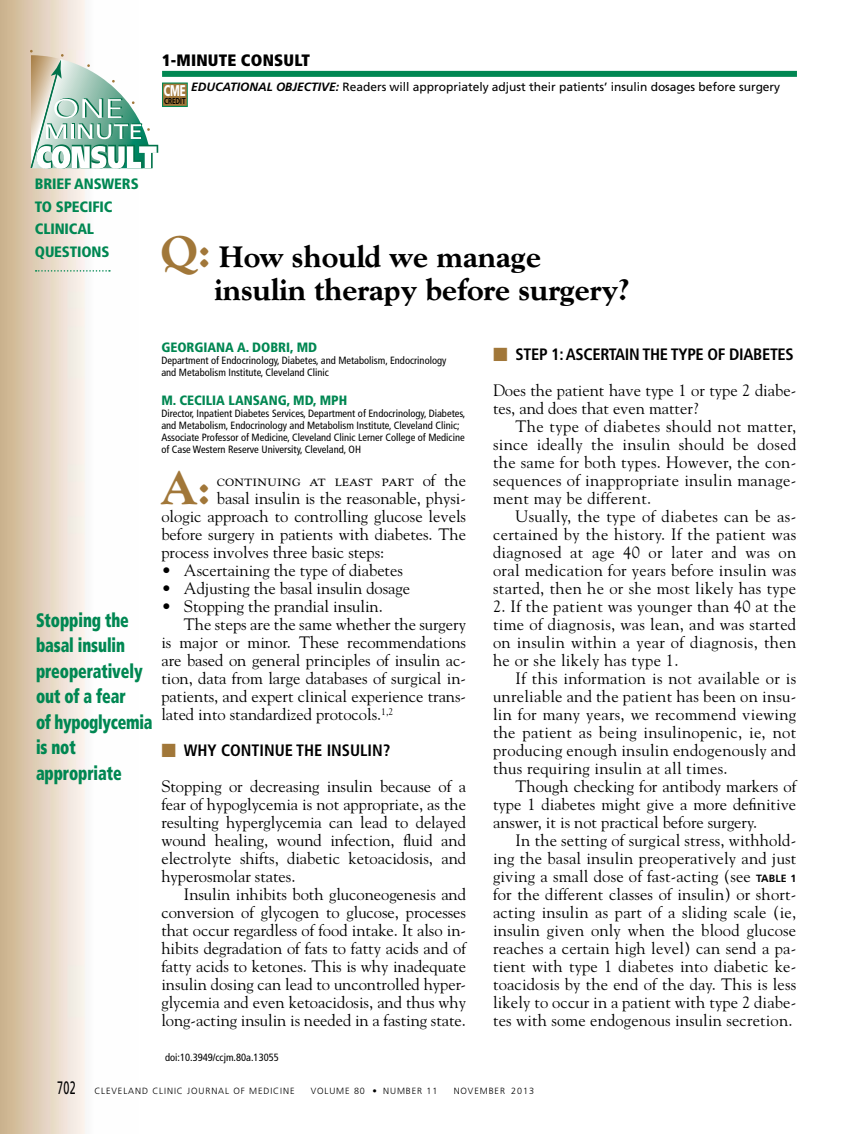
<style>
.page{position:relative;width:851px;height:1134px;background:#fff}
.page>*{position:absolute;margin:0;border:0;box-sizing:border-box;transform-origin:0 0}
.t1{font:800 48px "Goudy Std";color:#a17739}
.t2{font:800 30px/33px "Goudy Std";color:#000}
.t3{font:900 condensed 19.5px/25.5px "Frutiger LT Std";letter-spacing:-.005em;color:#008752;scale:.8 1}
.t4{font:16.5px/18px "Goudy Std";color:#000;text-align:justify}
.t5{font:700 condensed 16.5px "Frutiger LT Std";letter-spacing:-.02em;color:#000}
.t6{font:700 condensed 16.5px "Frutiger LT Std";color:#000}
.t7{font:900 condensed 16.5px "Frutiger LT Std";letter-spacing:.01em;color:#000}
.t8{font:900 15.6px "Frutiger LT Std";color:#fff;scale:.62 1}
.t9{font:900 condensed 15px/22.5px "Frutiger LT Std";letter-spacing:-.01em;color:#008752}
.t10{font:900 condensed 13.5px "Frutiger LT Std";color:#008752}
.t11{font:12px "Frutiger LT Std";color:#000}
.t12{font:condensed 10.5px/12px "Frutiger LT Std";color:#000}
.t13{font:300 9px "Frutiger LT Std";letter-spacing:.1em;color:#000}
.t14{font:700 8.7px "Frutiger LT Std";letter-spacing:-.01em;color:#000;scale:.75 1}
.s1{font-weight:700;font-style:italic}
.s2{font-size:45px;color:#a17739}
.s3{font-family:"Universal Std Newswith Comm Pi";font-weight:400;font-stretch:normal;color:#a17739}
.s4{font-family:"Frutiger LT Std";font-weight:700;font-size:10.5px}
.s5{font-size:45px}
.s6{font-weight:400;font-size:18px}
</style>
<div class="page">
<div style="left:162px;top:71px;width:634px;height:6px;background:#008752"></div>
<div style="left:163px;top:83px;width:24px;height:23px;background:#a17739"></div>
<div style="left:162px;top:83px;width:26px;height:24px;border:1px solid #008752"></div>
<img style="left:0;top:0;width:111px;height:1134px">
<svg style="left:30px;top:50px;width:128px;height:119px"></svg>
<svg style="left:36px;top:270px;width:74px;height:2px"></svg>
<p class="t7" style="left:162px;top:51px;width:149px">1-MINUTE CONSULT</p>
<p class="t11" style="left:191px;top:80px;width:590px"><span class="s1">EDUCATIONAL OBJECTIVE:</span> Readers will appropriately adjust their patients’ insulin dosages before surgery</p>
<p class="t8" style="left:164px;top:81px;width:37px">CME</p>
<p class="t14" style="left:164px;top:96px;width:30px">CREDIT</p>
<p class="t9" style="left:35px;top:173px;width:105px">BRIEF ANSWERS<br>TO SPECIFIC<br>CLINICAL<br>QUESTIONS</p>
<p class="t3" style="left:36px;top:607px;width:147px">Stopping the basal insulin preoperatively out of a fear<br>of hypoglycemia is not appropriate</p>
<h2 class="t2" style="left:215px;top:241px;width:416px;text-indent:-54px"><span class="s2">Q:</span> How should we manage insulin therapy before surgery?</h2>
<p class="t10" style="left:161px;top:339px;width:157px">GEORGIANA A. DOBRI, MD</p>
<p class="t12" style="left:161px;top:355px;width:286px">Department of Endocrinology, Diabetes, and Metabolism, Endocrinology and Metabolism Institute, Cleveland Clinic</p>
<p class="t10" style="left:161px;top:392px;width:187px">M. CECILIA LANSANG, MD, MPH</p>
<p class="t12" style="left:161px;top:407px;width:305px">Director, Inpatient Diabetes Services, Department of Endocrinology, Diabetes, and Metabolism, Endocrinology and Metabolism Institute, Cleveland Clinic; Associate Professor of Medicine, Cleveland Clinic Lerner College of Medicine of Case Western Reserve University, Cleveland, OH</p>
<p class="t4" style="left:217px;top:471px;width:251px">continuing at least part of the</p>
<p class="t4" style="left:217px;top:489px;width:251px">basal insulin is the reasonable, physi-</p>
<p class="t4" style="left:161px;top:507px;width:306px">ologic approach to controlling glucose levels</p>
<p class="t4" style="left:161px;top:525px;width:306px">before surgery in patients with diabetes. The</p>
<p class="t4" style="left:161px;top:543px;width:224px">process involves three basic steps:</p>
<p class="t4" style="left:161px;top:561px;width:243px">• Ascertaining the type of diabetes</p>
<p class="t4" style="left:161px;top:579px;width:250px">• Adjusting the basal insulin dosage</p>
<p class="t4" style="left:161px;top:597px;width:223px">• Stopping the prandial insulin.</p>
<p class="t4" style="left:184px;top:615px;width:283px">The steps are the same whether the surgery</p>
<p class="t4" style="left:161px;top:633px;width:306px">is major or minor. These recommendations</p>
<p class="t4" style="left:161px;top:651px;width:306px">are based on general principles of insulin ac-</p>
<p class="t4" style="left:161px;top:669px;width:306px">tion, data from large databases of surgical in-</p>
<p class="t4" style="left:161px;top:687px;width:306px">patients, and expert clinical experience trans-</p>
<p class="t4" style="left:161px;top:705px;width:233px">lated into standardized protocols.<sup>1,2</sup></p>
<p class="t6" style="left:161px;top:740px;width:230px"><span class="s3">■</span> WHY CONTINUE THE INSULIN?</p>
<p class="t4" style="left:161px;top:777px;width:306px">Stopping or decreasing insulin because of a fear of hypoglycemia is not appropriate, as the resulting hyperglycemia can lead to delayed wound healing, wound infection, fluid and electrolyte shifts, diabetic ketoacidosis, and hyperosmolar states.</p>
<p class="t4" style="left:161px;top:885px;width:306px;text-indent:23px">Insulin inhibits both gluconeogenesis and conversion of glycogen to glucose, processes that occur regardless of food intake. It also in&shy;hibits degradation of fats to fatty acids and of fatty acids to ketones. This is why inadequate insulin dosing can lead to uncontrolled hyper&shy;glycemia and even ketoacidosis, and thus why long-acting insulin is needed in a fasting state.</p>
<p class="t5" style="left:493px;top:345px;width:302px"><span class="s3">■</span> STEP 1: ASCERTAIN THE TYPE OF DIABETES</p>
<p class="t4" style="left:493px;top:381px;width:304px">Does the patient have type 1 or type 2 diabe&shy;tes, and does that even matter?</p>
<p class="t4" style="left:493px;top:417px;width:305px;text-indent:23px">The type of diabetes should not matter, since ideally the insulin should be dosed the same for both types. However, the con&shy;sequences of inappropriate insulin manage&shy;ment may be different.</p>
<p class="t4" style="left:493px;top:507px;width:305px;text-indent:23px">Usually, the type of diabetes can be as&shy;certained by the history. If the patient was diagnosed at age 40 or later and was on oral medication for years before insulin was started, then he or she most likely has type</p>
<p class="t4" style="left:493px;top:597px;width:305px">2. If the patient was younger than 40 at the time of diagnosis, was lean, and was started on insulin within a year of diagnosis, then he or she likely has type 1.</p>
<p class="t4" style="left:493px;top:669px;width:305px;text-indent:23px">If this information is not available or is unreliable and the patient has been on insu&shy;lin for many years, we recommend viewing the patient as being insulinopenic, ie, not producing enough insulin endogenously and thus requiring insulin at all times.</p>
<p class="t4" style="left:493px;top:777px;width:305px;text-indent:23px">Though checking for antibody markers of type 1 diabetes might give a more definitive answer, it is not practical before surgery.</p>
<p class="t4" style="left:493px;top:831px;width:305px;text-indent:23px">In the setting of surgical stress, withhold&shy;ing the basal insulin preoperatively and just giving a small dose of fast-acting (see <span class="s4">Table 1 </span>for the different classes of insulin) or short&shy;acting insulin as part of a sliding scale (ie, insulin given only when the blood glucose reaches a certain high level) can send a pa&shy;tient with type 1 diabetes into diabetic ke&shy;toacidosis by the end of the day. This is less likely to occur in a patient with type 2 diabe&shy;tes with some endogenous insulin secretion.</p>
<h1 class="t1" style="left:160px;top:460px;width:51px">A<span class="s5">:</span></h1>
<p class="t12" style="left:165px;top:1051px;width:115px">doi:10.3949/ccjm.80a.13055</p>
<p class="t13" style="left:57px;top:1085px;width:239px"><span class="s6">702</span> CLEVELAND CLINIC JOURNAL OF MEDICINE</p>
<p class="t13" style="left:311px;top:1085px;width:128px">VOLUME 80 • NUMBER 11</p>
<p class="t13" style="left:453px;top:1085px;width:82px">NOVEMBER 2013</p>
</div>
